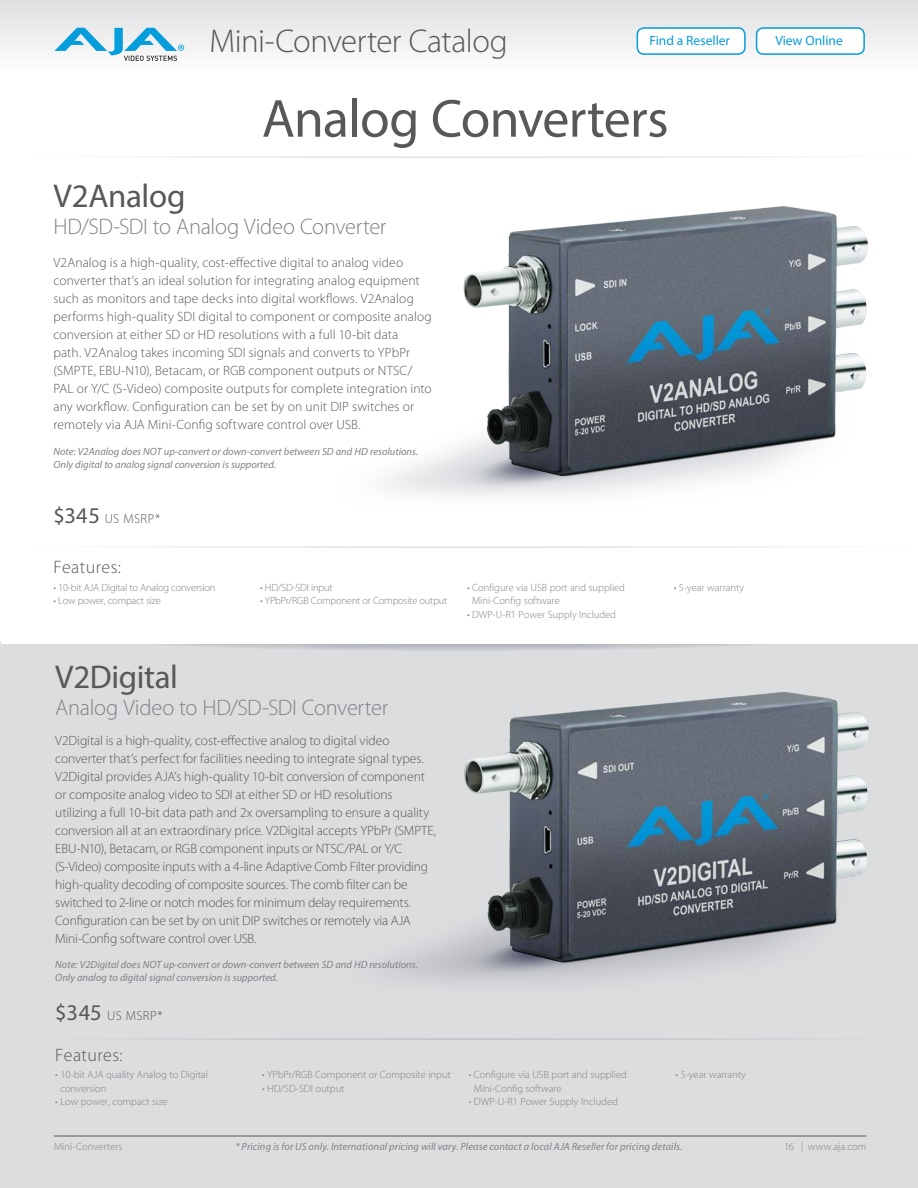
<style>
.page{position:relative;width:918px;height:1188px;background:#fff}
.page>*{position:absolute;margin:0;border:0;box-sizing:border-box;transform-origin:0 0}
.t1{font:54px "Myriad Pro";letter-spacing:-.015em;color:#57585a}
.t2{font:300 33px "Myriad Pro";letter-spacing:-.015em;color:#57585a}
.t3{font:33px "Myriad Pro";letter-spacing:-.01em;color:#57585a}
.t4{font:300 22.5px "Myriad Pro";letter-spacing:-.015em;color:#808285}
.t5{font:300 18px "Myriad Pro";letter-spacing:.02em;color:#57585a}
.t6{font:300 13.5px/18px "Myriad Pro";color:#57585a}
.t7{font:13.5px "Myriad Pro";color:#069ddc}
.t8{font:300 13.2px "Myriad Pro";letter-spacing:.035em;color:#57585a}
.t9{font:italic 10.5px/13.5px "Myriad Pro";color:#808285}
.t10{font:300 10.5px/13.5px "Myriad Pro";color:#808285}
.t11{font:300 10.5px "Myriad Pro";letter-spacing:-.02em;color:#808285}
.s1{font-weight:400;font-size:22.5px}
</style>
<div class="page">
<div style="left:0;top:642px;width:918px;height:546px;background:#dcdddf"></div>
<hr style="left:54px;top:1136px;width:812px;height:1px;background:#57585a">
<div style="left:0;top:0;width:918px;height:71px;background:linear-gradient(to bottom,#dedfe0,#fdfdfd)"></div>
<svg style="left:54px;top:28px;width:130px;height:33px"></svg>
<svg style="left:1px;top:604px;width:917px;height:47px"></svg>
<div style="left:1px;top:587px;width:917px;height:56px;background:#fff"></div>
<img style="left:385px;top:206px;width:483px;height:291px">
<img style="left:389px;top:692px;width:480px;height:290px">
<div style="left:757px;top:28px;width:107px;height:26px;background:#fff;border-radius:7px"></div>
<div style="left:756px;top:27px;width:109px;height:28px;border:2px solid #069ddc;border-radius:7px"></div>
<div style="left:637px;top:28px;width:108px;height:26px;background:#fff;border-radius:7px"></div>
<div style="left:637px;top:27px;width:109px;height:28px;border:2px solid #069ddc;border-radius:7px"></div>
<p class="t2" style="left:210px;top:23px;width:300px">Mini-Converter Catalog</p>
<p class="t7" style="left:650px;top:32px;width:82px">Find a Reseller</p>
<p class="t7" style="left:775px;top:32px;width:69px">View Online</p>
<p class="t1" style="left:262px;top:85px;width:408px">Analog Converters</p>
<p class="t3" style="left:54px;top:176px;width:133px">V2Analog</p>
<p class="t4" style="left:54px;top:215px;width:335px">HD/SD-SDI to Analog Video Converter</p>
<p class="t6" style="left:54px;top:254px;width:380px">V2Analog is a high-quality, cost-effective digital to analog video converter that’s an ideal solution for integrating analog equipment such as monitors and tape decks into digital workflows. V2Analog performs high-quality SDI digital to component or composite analog conversion at either SD or HD resolutions with a full 10-bit data<br>path. V2Analog takes incoming SDI signals and converts to YPbPr (SMPTE, EBU-N10), Betacam, or RGB component outputs or NTSC/ PAL or Y/C (S-Video) composite outputs for complete integration into any workflow. Configuration can be set by on unit DIP switches or remotely via AJA Mini-Config software control over USB.</p>
<p class="t9" style="left:54px;top:444px;width:366px">Note: V2Analog does NOT up-convert or down-convert between SD and HD resolutions.<br>Only digital to analog signal conversion is supported.</p>
<p class="t8" style="left:54px;top:512px;width:108px"><span class="s1">$345</span> US MSRP*</p>
<p class="t5" style="left:54px;top:557px;width:69px">Features:</p>
<p class="t11" style="left:54px;top:582px;width:164px">• 10-bit AJA Digital to Analog conversion</p>
<p class="t11" style="left:54px;top:595px;width:109px">• Low power, compact size</p>
<p class="t11" style="left:260px;top:582px;width:74px">• HD/SD-SDI input</p>
<p class="t11" style="left:260px;top:595px;width:189px">• YPbPr/RGB Component or Composite output</p>
<p class="t10" style="left:472px;top:581px;width:154px;text-indent:-5px">• Configure via USB port and supplied<br>Mini-Config software</p>
<p class="t10" style="left:467px;top:608px;width:151px">• DWP-U-R1 Power Supply Included</p>
<p class="t3" style="left:55px;top:656px;width:124px">V2Digital</p>
<p class="t4" style="left:55px;top:695px;width:335px">Analog Video to HD/SD-SDI Converter</p>
<p class="t6" style="left:55px;top:732px;width:382px">V2Digital is a high-quality, cost-effective analog to digital video converter that’s perfect for facilities needing to integrate signal types.<br>V2Digital provides AJA’s high-quality 10-bit conversion of component or composite analog video to SDI at either SD or HD resolutions utilizing a full 10-bit data path and 2x oversampling to ensure a quality conversion all at an extraordinary price. V2Digital accepts YPbPr (SMPTE, EBU-N10), Betacam, or RGB component inputs or NTSC/PAL or Y/C (S-Video) composite inputs with a 4-line Adaptive Comb Filter providing high-quality decoding of composite sources. The comb filter can be switched to 2-line or notch modes for minimum delay requirements.<br>Configuration can be set by on unit DIP switches or remotely via AJA Mini-Config software control over USB.</p>
<p class="t9" style="left:55px;top:958px;width:364px">Note: V2Digital does NOT up-convert or down-convert between SD and HD resolutions.</p>
<p class="t9" style="left:55px;top:970px;width:224px">Only analog to digital signal conversion is supported.</p>
<p class="t8" style="left:55px;top:1008px;width:109px"><span class="s1">$345</span> US MSRP*</p>
<p class="t5" style="left:55px;top:1045px;width:69px">Features:</p>
<p class="t10" style="left:55px;top:1068px;width:154px">• 10-bit AJA quality Analog to Digital</p>
<p class="t10" style="left:60px;top:1082px;width:48px">conversion</p>
<p class="t10" style="left:55px;top:1095px;width:114px">• Low power, compact size</p>
<p class="t10" style="left:262px;top:1068px;width:190px">• YPbPr/RGB Component or Composite input</p>
<p class="t10" style="left:262px;top:1082px;width:84px">• HD/SD-SDI output</p>
<p class="t10" style="left:474px;top:1068px;width:154px;text-indent:-5px">• Configure via USB port and supplied<br>Mini-Config software</p>
<p class="t10" style="left:469px;top:1095px;width:151px">• DWP-U-R1 Power Supply Included</p>
<p class="t10" style="left:674px;top:581px;width:72px">• 5-year warranty</p>
<p class="t10" style="left:676px;top:1068px;width:72px">• 5-year warranty</p>
<p class="t10" style="left:54px;top:1140px;width:70px">Mini-Converters</p>
<p class="t10" style="left:784px;top:1140px;width:11px">16</p>
<p class="t10" style="left:801px;top:1140px;width:67px">| www.aja.com</p>
<p class="t9" style="left:235px;top:1140px;width:449px">* Pricing is for US only. International pricing will vary. Please contact a local AJA Reseller for pricing details.</p>
</div>
